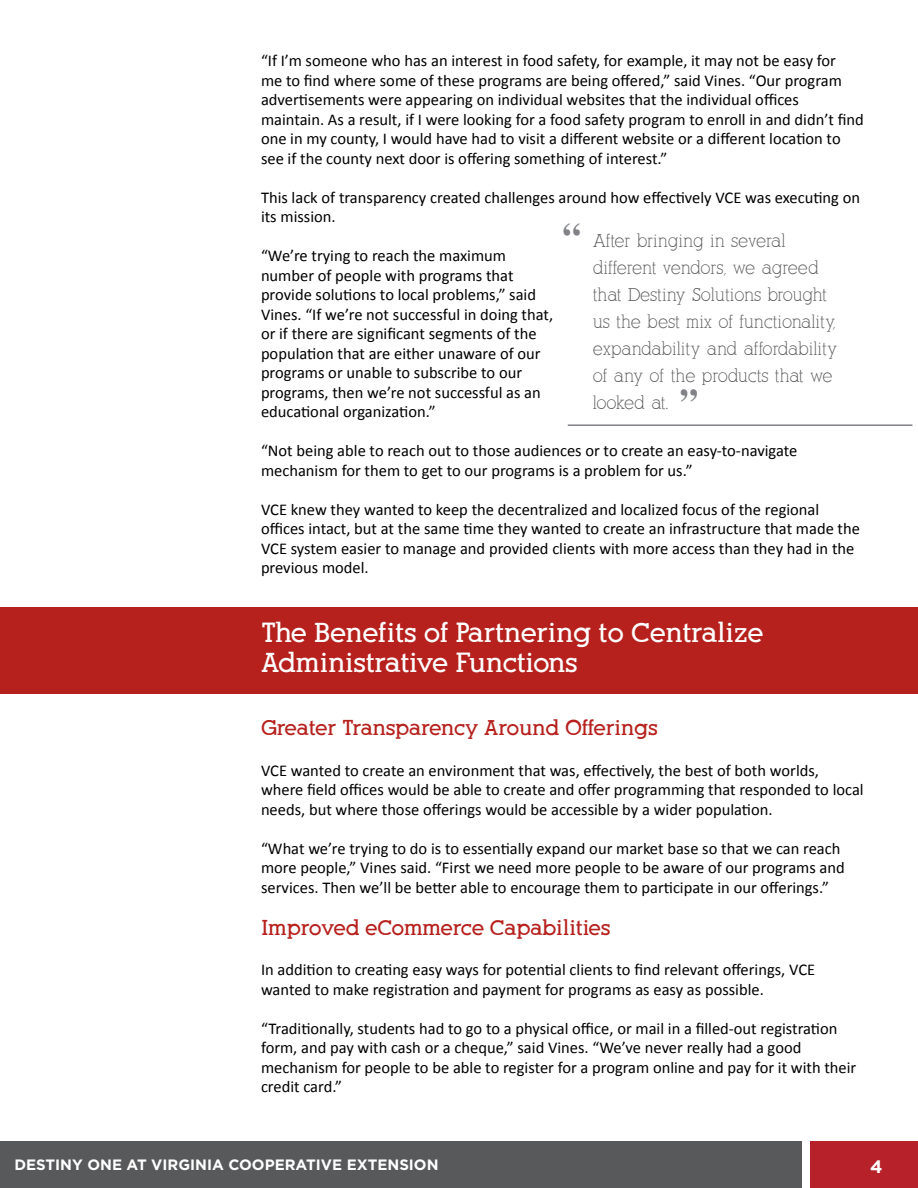
<style>
.page{position:relative;width:918px;height:1188px;background:#fff}
.page>*{position:absolute;margin:0;border:0;box-sizing:border-box;transform-origin:0 0}
.t1{font:700 36px "Times";color:#808285}
.t2{font:700 27px/30px "Alexandria FLF";color:#fff}
.t3{font:700 21px "Alexandria FLF";color:#b6211d}
.t4{font:18px/27px "Alexandria FLF";color:#58595b}
.t5{font:700 18px "Gotham";color:#fff}
.t6{font:16.5px/19.5px "Calibri";color:#000}
.t7{font:700 15px "Gotham";color:#fff}
</style>
<div class="page">
<div style="left:0;top:608px;width:918px;height:86px;background:#b6211d"></div>
<div style="left:0;top:1141px;width:802px;height:47px;background:#58595b"></div>
<div style="left:810px;top:1141px;width:108px;height:47px;background:#b6212a"></div>
<hr style="left:568px;top:424px;width:344px;height:2px;background:#808285">
<p class="t6" style="left:261px;top:50px;width:604px">“If I’m someone who has an interest in food safety, for example, it may not be easy for<br>me to find where some of these programs are being offered,” said Vines. “Our program advertisements were appearing on individual websites that the individual offices maintain. As a result, if I were looking for a food safety program to enroll in and didn’t find one in my county, I would have had to visit a different website or a different location to see if the county next door is offering something of interest.”</p>
<p class="t6" style="left:261px;top:187px;width:601px">This lack of transparency created challenges around how effectively VCE was executing on its mission.</p>
<p class="t6" style="left:261px;top:245px;width:294px">“We’re trying to reach the maximum number of people with programs that provide solutions to local problems,” said Vines. “If we’re not successful in doing that, or if there are significant segments of the population that are either unaware of our programs or unable to subscribe to our programs, then we’re not successful as an educational organization.”</p>
<p class="t6" style="left:261px;top:440px;width:538px">“Not being able to reach out to those audiences or to create an easy-to-navigate mechanism for them to get to our programs is a problem for us.”</p>
<p class="t6" style="left:261px;top:499px;width:601px">VCE knew they wanted to keep the decentralized and localized focus of the regional offices intact, but at the same time they wanted to create an infrastructure that made the VCE system easier to manage and provided clients with more access than they had in the previous model.</p>
<h1 class="t1" style="left:562px;top:201px;width:19px">“</h1>
<p class="t4" style="left:593px;top:227px;width:246px">After bringing in several different vendors, we agreed that Destiny Solutions brought us the best mix of functionality, expandability and affordability of any of the products that we looked at.</p>
<h1 class="t1" style="left:680px;top:368px;width:19px">”</h1>
<h2 class="t2" style="left:261px;top:618px;width:504px">The Benefits of Partnering to Centralize<br>Administrative Functions</h2>
<p class="t3" style="left:261px;top:717px;width:398px">Greater Transparency Around Offerings</p>
<p class="t6" style="left:261px;top:760px;width:604px">VCE wanted to create an environment that was, effectively, the best of both worlds, where field offices would be able to create and offer programming that responded to local needs, but where those offerings would be accessible by a wider population.</p>
<p class="t6" style="left:261px;top:838px;width:585px">“What we’re trying to do is to essentially expand our market base so that we can reach more people,” Vines said. “First we need more people to be aware of our programs and services. Then we’ll be better able to encourage them to participate in our offerings.”</p>
<p class="t3" style="left:261px;top:916px;width:351px">Improved eCommerce Capabilities</p>
<p class="t6" style="left:261px;top:959px;width:556px">In addition to creating easy ways for potential clients to find relevant offerings, VCE wanted to make registration and payment for programs as easy as possible.</p>
<p class="t6" style="left:261px;top:1018px;width:597px">“Traditionally, students had to go to a physical office, or mail in a filled-out registration form, and pay with cash or a cheque,” said Vines. “We’ve never really had a good mechanism for people to be able to register for a program online and pay for it with their credit card.”</p>
<p class="t7" style="left:14px;top:1156px;width:426px">DESTINY ONE AT VIRGINIA COOPERATIVE EXTENSION</p>
<p class="t5" style="left:870px;top:1156px;width:14px">4</p>
</div>
